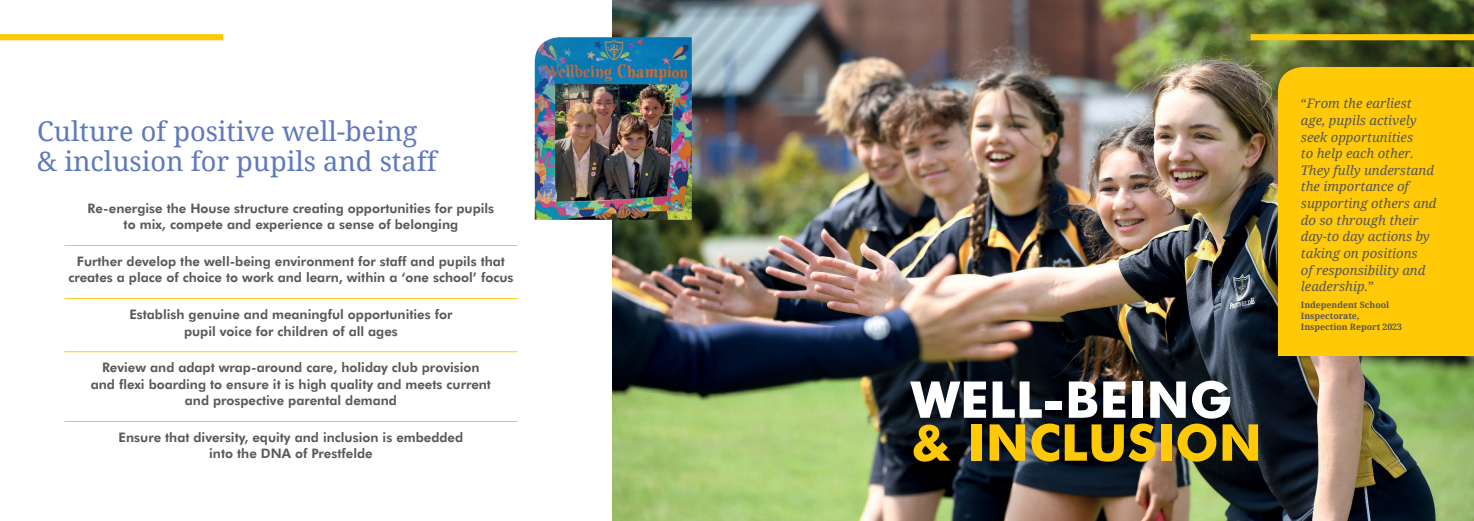
<style>
.page{position:relative;width:1474px;height:521px;background:#fff}
.page>*{position:absolute;margin:0;border:0;box-sizing:border-box;transform-origin:0 0}
.t1{font:700 50.75px "Futura BT";color:#fff}
.t2{font:700 50.75px "Futura BT";color:#ffc907}
.t3{font:27.12px/30.6px "Noto Serif";color:#5e79bc}
.t4{font:800 13.12px/16.6px "Futura BT";color:#58595b;text-align:center}
.t5{font:italic 13.12px/16.6px "Noto Serif";color:#575657}
.t6{font:700 8.75px/11.4px "Noto Serif";color:#575657}
.s1{font-style:normal}
</style>
<div class="page">
<img style="left:613px;top:0;width:860px;height:521px">
<div style="left:1250px;top:34px;width:223px;height:6px;background:#ffc907"></div>
<div style="left:0;top:34px;width:223px;height:6px;background:#ffc907"></div>
<hr style="left:64px;top:245px;width:453px;height:1px;background:#ffc907">
<hr style="left:64px;top:298px;width:453px;height:1px;background:#ffc907">
<hr style="left:64px;top:351px;width:453px;height:1px;background:#ffc907">
<hr style="left:64px;top:421px;width:453px;height:1px;background:#ffc907">
<img style="left:535px;top:37px;width:156px;height:183px">
<svg style="left:1277px;top:67px;width:196px;height:289px;background:#f3c10b"></svg>
<h2 class="t3" style="left:37px;top:114px;width:401px">Culture of positive well-being &amp; inclusion for pupils and staff</h2>
<p class="t4" style="left:88px;top:200px;width:408px">Re-energise the House structure creating opportunities for pupils to mix, compete and experience a sense of belonging</p>
<p class="t4" style="left:68px;top:253px;width:446px">Further develop the well-being environment for staff and pupils that creates a place of choice to work and learn, within a ‘one school’ focus</p>
<p class="t4" style="left:129px;top:306px;width:325px">Establish genuine and meaningful opportunities for pupil voice for children of all ages</p>
<p class="t4" style="left:91px;top:359px;width:402px">Review and adapt wrap-around care, holiday club provision and flexi boarding to ensure it is high quality and meets current and prospective parental demand</p>
<p class="t4" style="left:119px;top:429px;width:346px">Ensure that diversity, equity and inclusion is embedded into the DNA of Prestfelde</p>
<h1 class="t1" style="left:910px;top:369px;width:323px">WELL-BEING</h1>
<h1 class="t2" style="left:910px;top:412px;width:151px">&amp; INCLU</h1>
<h1 class="t2" style="left:1127px;top:412px;width:136px">SION</h1>
<p class="t5" style="left:1300px;top:95px;width:137px"><span class="s1">“</span>From the earliest age, pupils actively seek opportunities<br>to help each other.<br>They fully understand the importance of supporting others and do so through their day-to day actions by taking on positions<br>of responsibility and leadership.<span class="s1">”</span></p>
<p class="t6" style="left:1300px;top:298px;width:103px">Independent School<br>Inspectorate,<br>Inspection Report 2023</p>
</div>
